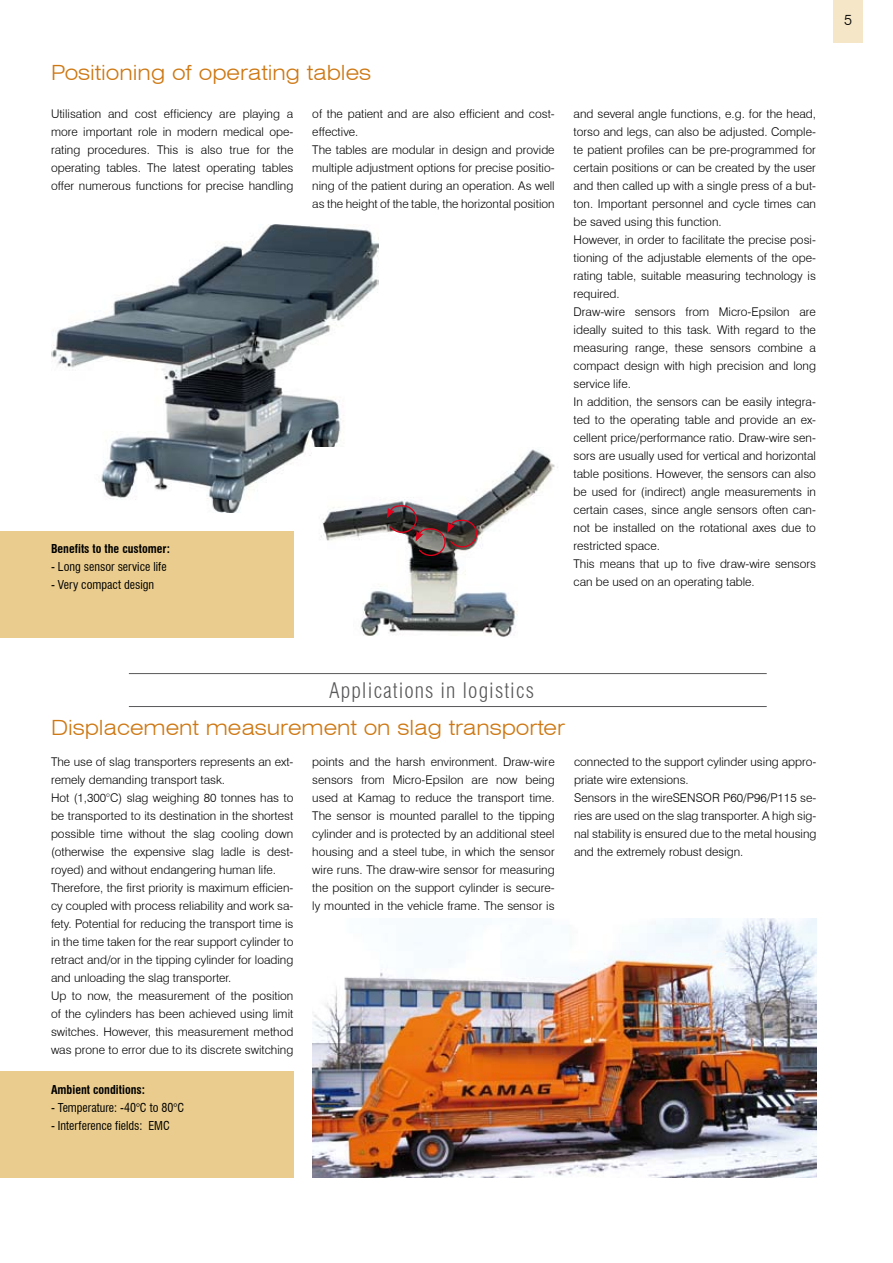
<style>
.page{position:relative;width:893px;height:1263px;background:#fff}
.page>*{position:absolute;margin:0;border:0;box-sizing:border-box;transform-origin:0 0}
.t1{font:300 expanded 21px "Swiss 721 BT";color:#ce7813}
.t2{font:300 condensed 21px "Swiss 721 BT";letter-spacing:.05em;color:#58585a}
.t3{font:300 15px "Swiss 721 BT";color:#000}
.t4{font:300 12px/18px "Swiss 721 BT";color:#000}
.t5{font:condensed 12px "Swiss 721 BT";color:#000}
.t6{font:700 condensed 12px "Swiss 721 BT";color:#000}
</style>
<div class="page">
<div style="left:833px;top:0;width:30px;height:43px;background:#f4e6c6"></div>
<div style="left:0;top:531px;width:293px;height:107px;background:#eacd8e"></div>
<div style="left:0;top:1071px;width:293px;height:107px;background:#eacd8e"></div>
<img style="left:51px;top:224px;width:327px;height:289px">
<img style="left:312px;top:448px;width:246px;height:189px">
<img style="left:387px;top:504px;width:91px;height:53px">
<img style="left:312px;top:918px;width:504px;height:260px">
<hr style="left:129px;top:673px;width:638px;height:1px;background:#58585a">
<hr style="left:129px;top:706px;width:638px;height:1px;background:#58585a">
<h1 class="t1" style="left:51px;top:60px;width:322px">Positioning of operating tables</h1>
<p class="t4" style="left:51px;top:104px;width:244px;text-align:justify">Utilisation and cost efficiency are playing a more important role in modern medical ope&shy;rating procedures. This is also true for the operating tables. The latest operating tables offer numerous functions for precise handling</p>
<p class="t4" style="left:312px;top:104px;width:244px">of the patient and are also efficient and cost&shy;effective.<br>The tables are modular in design and provide multiple adjustment options for precise positio&shy;ning of the patient during an operation. As well as the height of the table, the horizontal position</p>
<p class="t4" style="left:574px;top:104px;width:244px">and several angle functions, e.g. for the head, torso and legs, can also be adjusted. Comple&shy;te patient profiles can be pre-programmed for certain positions or can be created by the user and then called up with a single press of a but&shy;ton. Important personnel and cycle times can be saved using this function.<br>However, in order to facilitate the precise posi&shy;tioning of the adjustable elements of the ope&shy;rating table, suitable measuring technology is required.<br>Draw-wire sensors from Micro-Epsilon are ideally suited to this task. With regard to the measuring range, these sensors combine a compact design with high precision and long service life.<br>In addition, the sensors can be easily integra&shy;ted to the operating table and provide an ex&shy;cellent price/performance ratio. Draw-wire sen&shy;sors are usually used for vertical and horizontal table positions. However, the sensors can also be used for (indirect) angle measurements in certain cases, since angle sensors often can&shy;not be installed on the rotational axes due to restricted space.<br>This means that up to five draw-wire sensors can be used on an operating table.</p>
<p class="t6" style="left:51px;top:542px;width:120px">Benefits to the customer:</p>
<p class="t5" style="left:51px;top:560px;width:117px">- Long sensor service life</p>
<p class="t5" style="left:51px;top:578px;width:105px">- Very compact design</p>
<p class="t3" style="left:844px;top:10px;width:9px">5</p>
<h1 class="t2" style="left:329px;top:678px;width:207px">Applications in logistics</h1>
<h1 class="t1" style="left:51px;top:715px;width:515px">Displacement measurement on slag transporter</h1>
<p class="t4" style="left:51px;top:752px;width:244px">The use of slag transporters represents an ext&shy;remely demanding transport task.<br>Hot (1,300°C) slag weighing 80 tonnes has to be transported to its destination in the shortest possible time without the slag cooling down (otherwise the expensive slag ladle is dest&shy;royed) and without endangering human life.<br>Therefore, the first priority is maximum efficien&shy;cy coupled with process reliability and work sa&shy;fety. Potential for reducing the transport time is in the time taken for the rear support cylinder to retract and/or in the tipping cylinder for loading and unloading the slag transporter.<br>Up to now, the measurement of the position of the cylinders has been achieved using limit switches. However, this measurement method was prone to error due to its discrete switching</p>
<p class="t4" style="left:312px;top:752px;width:244px;text-align:justify">points and the harsh environment. Draw-wire sensors from Micro-Epsilon are now being used at Kamag to reduce the transport time.<br>The sensor is mounted parallel to the tipping cylinder and is protected by an additional steel housing and a steel tube, in which the sensor wire runs. The draw-wire sensor for measuring the position on the support cylinder is secure&shy;ly mounted in the vehicle frame. The sensor is</p>
<p class="t4" style="left:574px;top:752px;width:244px">connected to the support cylinder using appro&shy;priate wire extensions.<br>Sensors in the wireSENSOR P60/P96/P115 se&shy;ries are used on the slag transporter. A high sig&shy;nal stability is ensured due to the metal housing and the extremely robust design.</p>
<p class="t6" style="left:51px;top:1082px;width:96px">Ambient conditions:</p>
<p class="t5" style="left:51px;top:1100px;width:135px">- Temperature: -40°C to 80°C</p>
<p class="t5" style="left:51px;top:1118px;width:120px">- Interference fields: EMC</p>
</div>
